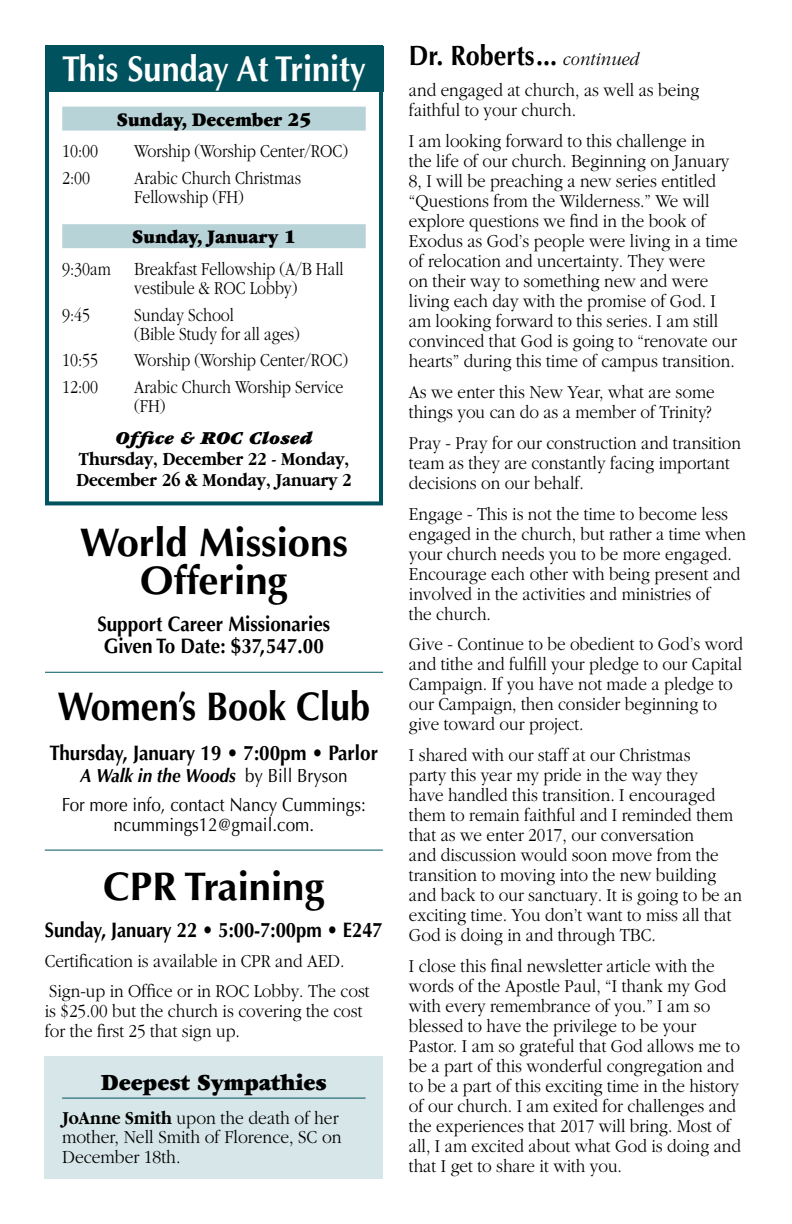
<style>
.page{position:relative;width:792px;height:1224px;background:#fff}
.page>*{position:absolute;margin:0;border:0;box-sizing:border-box;transform-origin:0 0}
.t1{font:700 40px/38px "Optima";color:#000;text-align:center}
.t2{font:700 40px "Optima";color:#000;scale:.9 1}
.t3{font:700 36px "Optima";color:#fff;scale:.9 1}
.t4{font:700 28px "Optima";color:#000;scale:.9 1}
.t5{font:900 24px "Garamond";color:#000;scale:.92 1}
.t6{font:700 21px/22px "Optima";color:#000;text-align:center;scale:.9 1}
.t7{font:700 21px "Optima";color:#000;scale:.88 1}
.t8{font:900 20px "Garamond";color:#000;scale:.9 1}
.t9{font:300 19px/20px "Garamond";color:#000;scale:.9 1}
.t10{font:300 19px/19.2px "Garamond";color:#000;scale:.84 1}
.t11{font:19px/29px "Optima";color:#000;text-align:center;scale:.9 1}
.t12{font:300 19px/19.6px "Garamond";color:#000;scale:.92 1}
.t13{font:700 19px/21px "Garamond";color:#000;scale:.88 1}
.t14{font:italic 900 19px "Garamond";letter-spacing:.005em;color:#000}
.s1{font-size:32px}
.s2{font-weight:700;font-style:italic}
.s3{font-weight:700}
.s4{font-family:"Garamond";font-weight:300;font-style:italic;font-size:19px}
</style>
<div class="page">
<div style="left:45px;top:45px;width:338px;height:460px;border:4px solid #00535e"></div>
<div style="left:45px;top:46px;width:338px;height:46px;background:#00535e"></div>
<div style="left:62px;top:107px;width:304px;height:24px;background:#b8d3d7"></div>
<div style="left:62px;top:224px;width:304px;height:24px;background:#b8d3d7"></div>
<hr style="left:45px;top:672px;width:338px;height:1px;background:#00535e">
<hr style="left:45px;top:850px;width:338px;height:1px;background:#00535e">
<div style="left:45px;top:1057px;width:338px;height:122px;background:#d7e6e8"></div>
<hr style="left:62px;top:1098px;width:304px;height:1px;background:#00535e">
<h2 class="t3" style="left:62px;top:47px;width:339px">This Sunday At Trinity</h2>
<p class="t8" style="left:117px;top:109px;width:218px">Sunday, December 25</p>
<p class="t10" style="left:62px;top:142px;width:44px">10:00</p>
<p class="t10" style="left:134px;top:142px;width:256px">Worship (Worship Center/ROC)</p>
<p class="t10" style="left:62px;top:168px;width:35px">2:00</p>
<p class="t10" style="left:134px;top:168px;width:200px">Arabic Church Christmas<br>Fellowship (FH)</p>
<p class="t8" style="left:132px;top:226px;width:183px">Sunday, January 1</p>
<p class="t10" style="left:134px;top:260px;width:251px;text-indent:-72px">9:30am Breakfast Fellowship (A/B Hall vestibule &amp; ROC Lobby)</p>
<p class="t10" style="left:62px;top:305px;width:35px">9:45</p>
<p class="t10" style="left:134px;top:305px;width:199px">Sunday School<br>(Bible Study for all ages)</p>
<p class="t10" style="left:62px;top:351px;width:44px">10:55</p>
<p class="t10" style="left:134px;top:351px;width:256px">Worship (Worship Center/ROC)</p>
<p class="t10" style="left:62px;top:377px;width:44px">12:00</p>
<p class="t10" style="left:134px;top:377px;width:250px">Arabic Church Worship Service (FH)</p>
<p class="t14" style="left:115px;top:428px;width:199px">Office &amp; ROC Closed</p>
<p class="t13" style="left:76px;top:449px;width:314px">Thursday, December 22 - Monday,<br>December 26 &amp; Monday, January 2</p>
<h1 class="t1" style="left:80px;top:524px;width:270px">World Missions<br>Offering</h1>
<p class="t6" style="left:97px;top:613px;width:260px">Support Career Missionaries<br>Given To Date: $37,547.00</p>
<h1 class="t2" style="left:57px;top:684px;width:349px">Women<span class="s1">’</span>s Book Club</h1>
<p class="t6" style="left:50px;top:742px;width:367px">Thursday, January 19 • 7:00pm • Parlor</p>
<p class="t11" style="left:62px;top:761px;width:339px"><span class="s2">A Walk in the Woods</span> by Bill Bryson<br>For more info, contact Nancy Cummings:</p>
<p class="t11" style="left:113px;top:810px;width:225px">ncummings12@gmail.com.</p>
<h1 class="t1" style="left:103px;top:868px;width:223px">CPR Training</h1>
<p class="t7" style="left:45px;top:917px;width:386px">Sunday, January 22 • 5:00-7:00pm • E247</p>
<p class="t9" style="left:45px;top:947px;width:363px;line-height:29.4px">Certification is available in CPR and AED.<br>Sign-up in Office or in ROC Lobby. The cost</p>
<p class="t9" style="left:45px;top:1001px;width:355px">is $25.00 but the church is covering the cost for the first 25 that sign up.</p>
<p class="t5" style="left:101px;top:1069px;width:247px">Deepest Sympathies</p>
<p class="t12" style="left:62px;top:1108px;width:305px"><span class="s3">JoAnne Smith</span> upon the death of her mother, Nell Smith of Florence, SC on<br>December 18th.</p>
<h3 class="t4" style="left:409px;top:40px;width:257px">Dr. Roberts... <span class="s4">continued</span></h3>
<p class="t9" style="left:409px;top:81px;width:324px">and engaged at church, as well as being faithful to your church.</p>
<p class="t9" style="left:409px;top:131px;width:367px">I am looking forward to this challenge in<br>the life of our church. Beginning on January 8, I will be preaching a new series entitled “Questions from the Wilderness.” We will explore questions we find in the book of Exodus as God’s people were living in a time of relocation and uncertainty. They were<br>on their way to something new and were living each day with the promise of God. I am looking forward to this series. I am still convinced that God is going to “renovate our hearts” during this time of campus transition.</p>
<p class="t9" style="left:409px;top:382px;width:341px">As we enter this New Year, what are some things you can do as a member of Trinity?</p>
<p class="t9" style="left:409px;top:433px;width:370px">Pray - Pray for our construction and transition team as they are constantly facing important decisions on our behalf.</p>
<p class="t9" style="left:409px;top:504px;width:376px">Engage - This is not the time to become less engaged in the church, but rather a time when your church needs you to be more engaged.<br>Encourage each other with being present and involved in the activities and ministries of<br>the church.</p>
<p class="t9" style="left:409px;top:635px;width:373px">Give - Continue to be obedient to God’s word and tithe and fulfill your pledge to our Capital Campaign. If you have not made a pledge to our Campaign, then consider beginning to give toward our project.</p>
<p class="t9" style="left:409px;top:745px;width:372px">I shared with our staff at our Christmas<br>party this year my pride in the way they<br>have handled this transition. I encouraged them to remain faithful and I reminded them that as we enter 2017, our conversation<br>and discussion would soon move from the transition to moving into the new building and back to our sanctuary. It is going to be an exciting time. You don’t want to miss all that God is doing in and through TBC.</p>
<p class="t9" style="left:409px;top:956px;width:370px">I close this final newsletter article with the words of the Apostle Paul, “I thank my God with every remembrance of you.” I am so blessed to have the privilege to be your Pastor. I am so grateful that God allows me to be a part of this wonderful congregation and to be a part of this exciting time in the history of our church. I am exited for challenges and the experiences that 2017 will bring. Most of all, I am excited about what God is doing and that I get to share it with you.</p>
</div>
